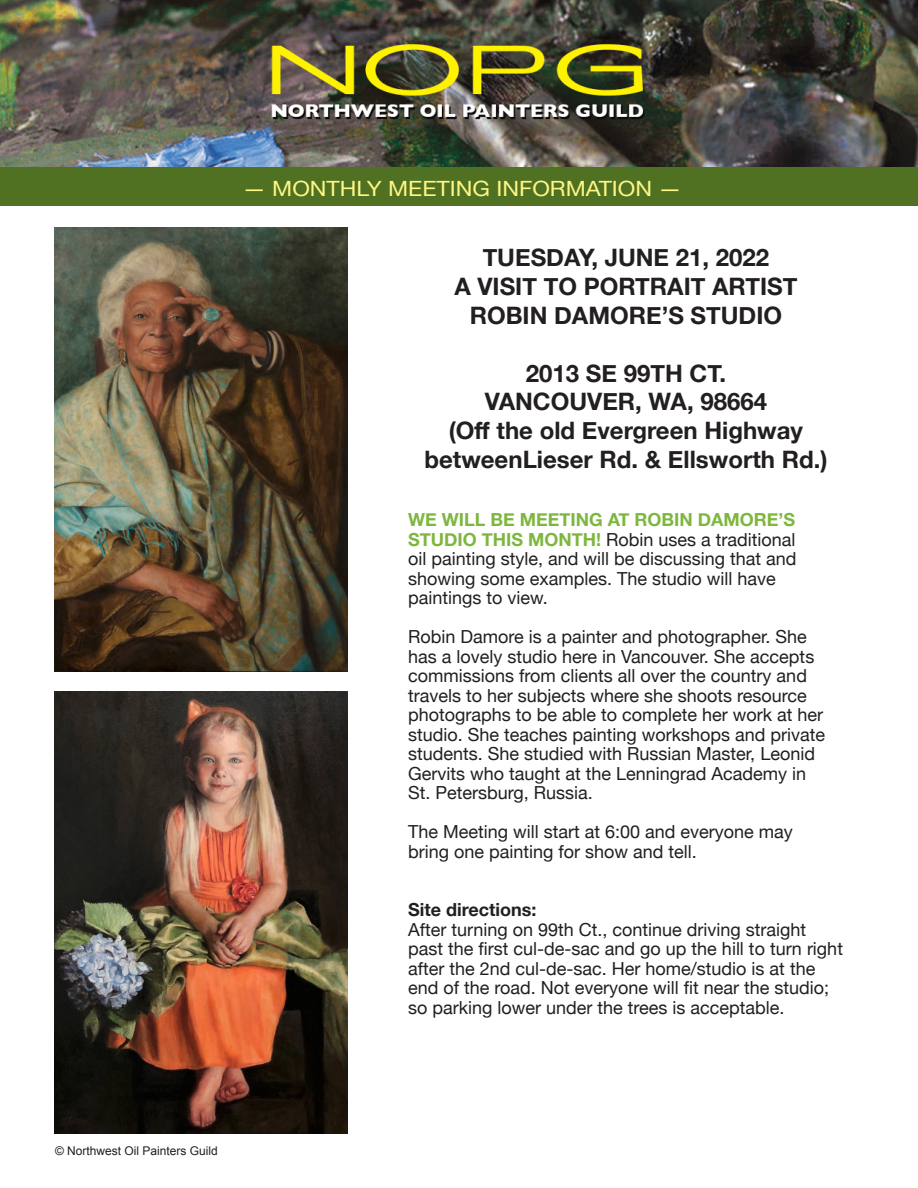
<style>
.page{position:relative;width:918px;height:1188px;background:#fff}
.page>*{position:absolute;margin:0;border:0;box-sizing:border-box;transform-origin:0 0}
.t1{font:700 24px/28.8px "Helvetica Neue";color:#231f20;text-align:center}
.t2{font:21px "Helvetica Neue";color:#fff685;scale:1.1 1}
.t3{font:18px/19.5px "Helvetica Neue";color:#231f20}
.t4{font:700 18px "Helvetica Neue";color:#7db73e}
.t5{font:12px "Arial";color:#231f20}
.s1{font-weight:700;color:#7db73e}
.s2{font-weight:700}
</style>
<div class="page">
<div style="left:0;top:161px;width:918px;height:44px;background:#507122"></div>
<img style="left:0;top:0;width:918px;height:166px">
<img style="left:54px;top:227px;width:294px;height:445px">
<img style="left:54px;top:691px;width:294px;height:442px">
<p class="t2" style="left:243px;top:173px;width:401px">— MONTHLY MEETING INFORMATION —</p>
<p class="t1" style="left:483px;top:244px;width:288px">TUESDAY, JUNE 21, 2022</p>
<p class="t1" style="left:454px;top:273px;width:345px">A VISIT TO PORTRAIT ARTIST</p>
<p class="t1" style="left:470px;top:302px;width:314px">ROBIN DAMORE’S STUDIO</p>
<p class="t1" style="left:526px;top:359px;width:202px">2013 SE 99TH CT.</p>
<p class="t1" style="left:485px;top:388px;width:284px">VANCOUVER, WA, 98664</p>
<p class="t1" style="left:424px;top:417px;width:405px">(Off the old Evergreen Highway betweenLieser Rd. &amp; Ellsworth Rd.)</p>
<p class="t4" style="left:408px;top:506px;width:388px">WE WILL BE MEETING AT ROBIN DAMORE’S</p>
<p class="t3" style="left:408px;top:531px;width:389px"><span class="s1">STUDIO THIS MONTH!</span> Robin uses a traditional</p>
<p class="t3" style="left:408px;top:550px;width:390px">oil painting style, and will be discussing that and showing some examples. The studio will have paintings to view.</p>
<p class="t3" style="left:408px;top:628px;width:419px">Robin Damore is a painter and photographer. She has a lovely studio here in Vancouver. She accepts commissions from clients all over the country and travels to her subjects where she shoots resource photographs to be able to complete her work at her studio. She teaches painting workshops and private students. She studied with Russian Master, Leonid Gervits who taught at the Lenningrad Academy in St. Petersburg, Russia.</p>
<p class="t3" style="left:408px;top:823px;width:386px">The Meeting will start at 6:00 and everyone may</p>
<p class="t3" style="left:408px;top:843px;width:290px">bring one painting for show and tell.</p>
<p class="t3" style="left:408px;top:901px;width:436px"><span class="s2">Site directions:<br></span>After turning on 99th Ct., continue driving straight past the first cul-de-sac and go up the hill to turn right after the 2nd cul-de-sac. Her home/studio is at the end of the road. Not everyone will fit near the studio; so parking lower under the trees is acceptable.</p>
<p class="t5" style="left:55px;top:1143px;width:164px">© Northwest Oil Painters Guild</p>
</div>
